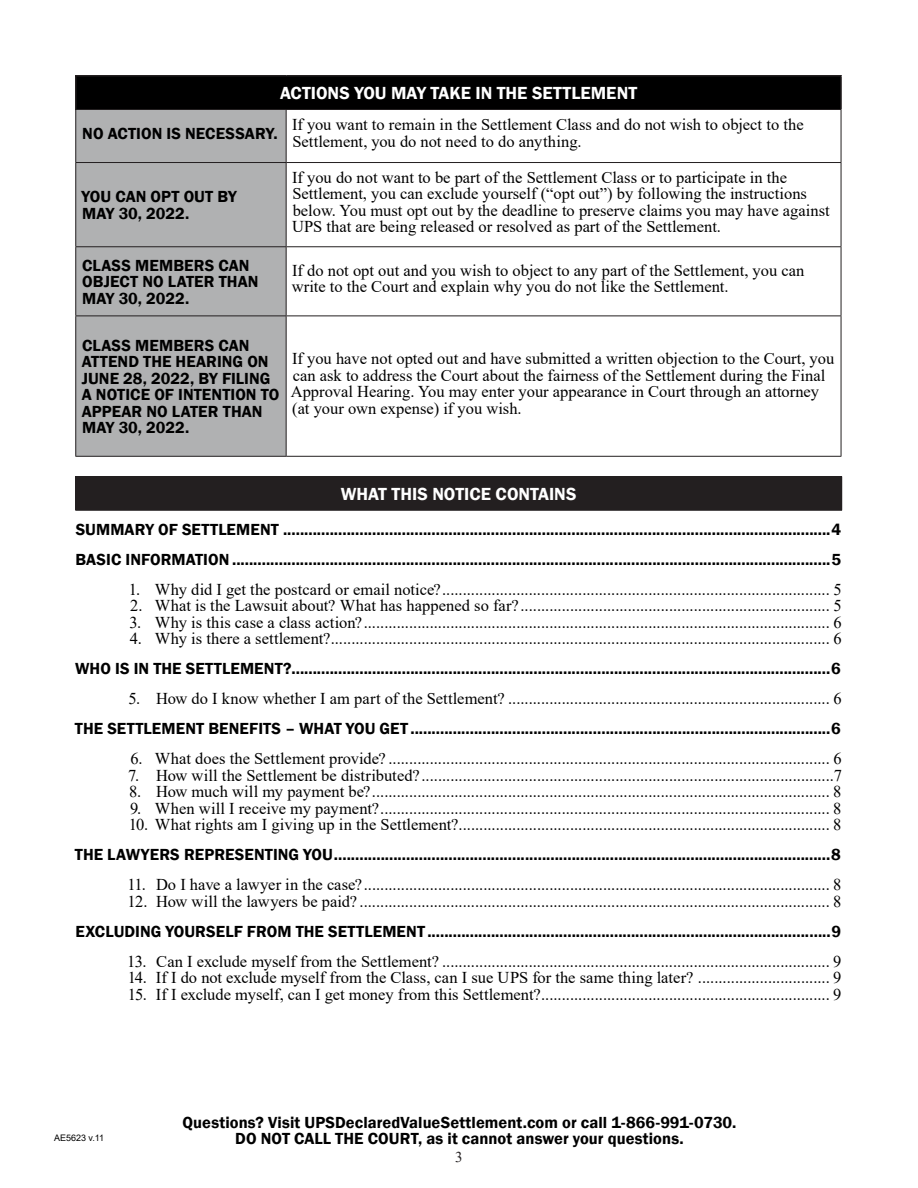
<style>
.page{position:relative;width:918px;height:1188px;background:#fff}
.page>*{position:absolute;margin:0;border:0;box-sizing:border-box;transform-origin:0 0}
.t1{font:600 18px "Franklin Gothic";color:#fff}
.Body_Copy{font:16.5px/16.5px "Times New Roman";color:#000}
.TOC_Title_Page_Numbe{font:600 16.5px/16.5px "Franklin Gothic";letter-spacing:.005em;color:#000;text-align:center}
.Body_Copy-2{font:600 16.5px/16.5px "Franklin Gothic";letter-spacing:.005em;color:#000}
.t2{font:15px "Times New Roman";color:#231f20}
.t3{font:9px "Arial";color:#000}
</style>
<div class="page">
<div style="left:76px;top:76px;width:765px;height:34px;background:#000"></div>
<div style="left:76px;top:110px;width:210px;height:346px;background:#b0b1b2"></div>
<hr style="left:75px;top:75px;width:211px;height:1px;background:#231f20">
<hr style="left:75px;top:76px;width:1px;height:33px;background:#231f20">
<hr style="left:286px;top:75px;width:556px;height:1px;background:#231f20">
<hr style="left:840px;top:76px;width:2px;height:33px;background:#231f20">
<hr style="left:75px;top:109px;width:211px;height:1px;background:#231f20">
<hr style="left:75px;top:110px;width:1px;height:52px;background:#231f20">
<hr style="left:286px;top:109px;width:555px;height:1px;background:#231f20">
<hr style="left:286px;top:110px;width:1px;height:52px;background:#231f20">
<hr style="left:841px;top:110px;width:1px;height:52px;background:#231f20">
<hr style="left:75px;top:162px;width:211px;height:1px;background:#231f20">
<hr style="left:75px;top:163px;width:1px;height:83px;background:#231f20">
<hr style="left:286px;top:162px;width:555px;height:1px;background:#231f20">
<hr style="left:286px;top:163px;width:1px;height:83px;background:#231f20">
<hr style="left:841px;top:163px;width:1px;height:83px;background:#231f20">
<hr style="left:75px;top:246px;width:211px;height:1px;background:#231f20">
<hr style="left:75px;top:247px;width:1px;height:69px;background:#231f20">
<hr style="left:286px;top:246px;width:555px;height:1px;background:#231f20">
<hr style="left:286px;top:247px;width:1px;height:69px;background:#231f20">
<hr style="left:841px;top:247px;width:1px;height:69px;background:#231f20">
<hr style="left:75px;top:316px;width:211px;height:1px;background:#231f20">
<hr style="left:75px;top:316px;width:1px;height:140px;background:#231f20">
<hr style="left:286px;top:316px;width:555px;height:1px;background:#231f20">
<hr style="left:286px;top:316px;width:1px;height:140px;background:#231f20">
<hr style="left:841px;top:316px;width:1px;height:140px;background:#231f20">
<hr style="left:75px;top:456px;width:211px;height:1px;background:#231f20">
<hr style="left:286px;top:456px;width:555px;height:1px;background:#231f20">
<div style="left:76px;top:477px;width:766px;height:33px;background:#231f20"></div>
<hr style="left:75px;top:476px;width:767px;height:1px;background:#231f20">
<hr style="left:75px;top:477px;width:1px;height:33px;background:#231f20">
<hr style="left:75px;top:510px;width:767px;height:1px;background:#231f20">
<h1 class="t1" style="left:280px;top:82px;width:359px">ACTIONS YOU MAY TAKE IN THE SETTLEMENT</h1>
<p class="Body_Copy-2" style="left:82px;top:125px;width:197px">NO ACTION IS NECESSARY.</p>
<p class="Body_Copy" style="left:292px;top:116px;width:513px">If you want to remain in the Settlement Class and do not wish to object to the<br>Settlement, you do not need to do anything.</p>
<p class="Body_Copy-2" style="left:82px;top:189px;width:157px">YOU CAN OPT OUT BY<br>MAY 30, 2022.</p>
<p class="Body_Copy" style="left:292px;top:168px;width:539px">If you do not want to be part of the Settlement Class or to participate in the Settlement, you can exclude yourself (“opt out”) by following the instructions below. You must opt out by the deadline to preserve claims you may have against UPS that are being released or resolved as part of the Settlement.</p>
<p class="Body_Copy-2" style="left:82px;top:257px;width:178px">CLASS MEMBERS CAN<br>OBJECT NO LATER THAN<br>MAY 30, 2022.</p>
<p class="Body_Copy" style="left:292px;top:261px;width:514px">If do not opt out and you wish to object to any part of the Settlement, you can write to the Court and explain why you do not like the Settlement.</p>
<p class="Body_Copy-2" style="left:82px;top:337px;width:199px">CLASS MEMBERS CAN<br>ATTEND THE HEARING ON<br>JUNE 28, 2022, BY FILING<br>A NOTICE OF INTENTION TO<br>APPEAR NO LATER THAN<br>MAY 30, 2022.</p>
<p class="Body_Copy" style="left:291px;top:350px;width:545px">If you have not opted out and have submitted a written objection to the Court, you can ask to address the Court about the fairness of the Settlement during the Final Approval Hearing. You may enter your appearance in Court through an attorney (at your own expense) if you wish.</p>
<h1 class="t1" style="left:341px;top:483px;width:237px">WHAT THIS NOTICE CONTAINS</h1>
<p class="TOC_Title_Page_Numbe" style="left:76px;top:521px;width:767px">SUMMARY OF SETTLEMENT .................................................................................................................................4</p>
<p class="TOC_Title_Page_Numbe" style="left:76px;top:551px;width:767px">BASIC INFORMATION .............................................................................................................................................5</p>
<p class="Body_Copy" style="left:129px;top:580px;width:715px">1. Why did I get the postcard or email notice?.............................................................................................. 5</p>
<p class="Body_Copy" style="left:130px;top:597px;width:713px">2. What is the Lawsuit about? What has happened so far?........................................................................... 5</p>
<p class="Body_Copy" style="left:130px;top:613px;width:713px">3. Why is this case a class action?................................................................................................................. 6</p>
<p class="Body_Copy" style="left:130px;top:630px;width:713px">4. Why is there a settlement?......................................................................................................................... 6</p>
<p class="TOC_Title_Page_Numbe" style="left:75px;top:661px;width:767px">WHO IS IN THE SETTLEMENT?...............................................................................................................................6</p>
<p class="Body_Copy" style="left:129px;top:690px;width:715px">5. How do I know whether I am part of the Settlement? .............................................................................. 6</p>
<p class="TOC_Title_Page_Numbe" style="left:75px;top:721px;width:768px">THE SETTLEMENT BENEFITS – WHAT YOU GET ...................................................................................................6</p>
<p class="Body_Copy" style="left:130px;top:750px;width:713px">6. What does the Settlement provide? ........................................................................................................... 6</p>
<p class="Body_Copy" style="left:128px;top:766px;width:715px">7. How will the Settlement be distributed?....................................................................................................7</p>
<p class="Body_Copy" style="left:129px;top:783px;width:714px">8. How much will my payment be?............................................................................................................... 8</p>
<p class="Body_Copy" style="left:130px;top:799px;width:713px">9. When will I receive my payment?............................................................................................................. 8</p>
<p class="Body_Copy" style="left:129px;top:816px;width:714px">10. What rights am I giving up in the Settlement?.......................................................................................... 8</p>
<p class="TOC_Title_Page_Numbe" style="left:75px;top:847px;width:767px">THE LAWYERS REPRESENTING YOU.....................................................................................................................8</p>
<p class="Body_Copy" style="left:128px;top:876px;width:715px">11. Do I have a lawyer in the case?................................................................................................................. 8</p>
<p class="Body_Copy" style="left:128px;top:892px;width:715px">12. How will the lawyers be paid? .................................................................................................................. 8</p>
<p class="TOC_Title_Page_Numbe" style="left:76px;top:923px;width:767px">EXCLUDING YOURSELF FROM THE SETTLEMENT ...............................................................................................9</p>
<p class="Body_Copy" style="left:127px;top:952px;width:716px">13. Can I exclude myself from the Settlement? .............................................................................................. 9</p>
<p class="Body_Copy" style="left:128px;top:969px;width:715px">14. If I do not exclude myself from the Class, can I sue UPS for the same thing later? ................................ 9</p>
<p class="Body_Copy" style="left:128px;top:985px;width:715px">15. If I exclude myself, can I get money from this Settlement?...................................................................... 9</p>
<p class="t3" style="left:54px;top:1131px;width:52px">AE5623 v.11</p>
<p class="TOC_Title_Page_Numbe" style="left:183px;top:1114px;width:555px">Questions? Visit UPSDeclaredValueSettlement.com or call 1-866-991-0730.<br>DO NOT CALL THE COURT, as it cannot answer your questions.</p>
<p class="t2" style="left:455px;top:1146px;width:9px">3</p>
</div>
